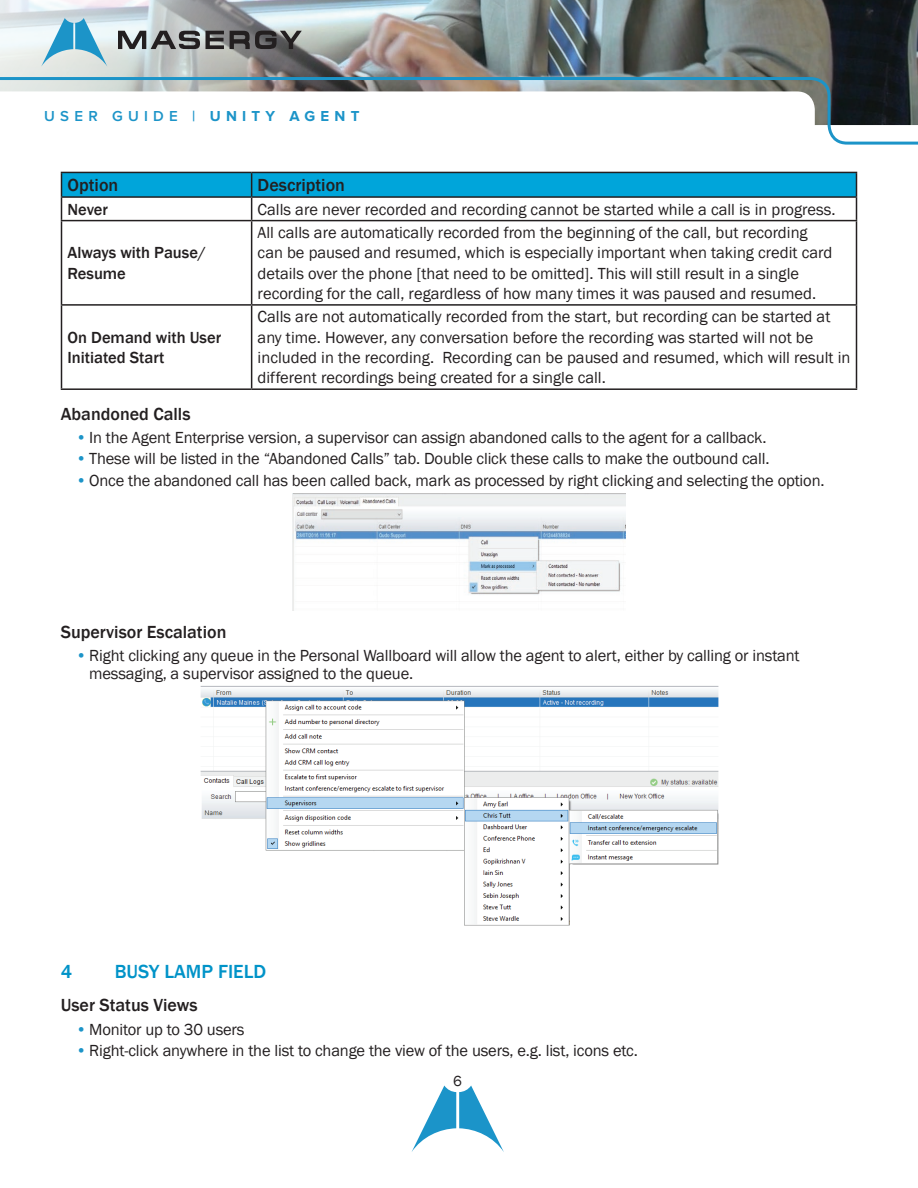
<style>
.page{position:relative;width:918px;height:1188px;background:#fff}
.page>*{position:absolute;margin:0;border:0;box-sizing:border-box;transform-origin:0 0}
.t1{font:500 19.5px "Franklin Gothic";color:#0093c8}
.t2{font:500 18px "Franklin Gothic";color:#231f20}
.t3{font:16.5px/20.2px "Franklin Gothic";color:#231f20}
.t4{font:500 16.5px/20.2px "Franklin Gothic";color:#231f20}
.t5{font:600 15px "Proxima Nova";letter-spacing:.35em;color:#1c94c8}
.t6{font:15px "Franklin Gothic";color:#231f20}
.s1{font-weight:700}
.s2{font-weight:500;color:#1c94c8}
</style>
<div class="page">
<svg style="left:412px;top:1086px;width:92px;height:66px"></svg>
<img style="left:0;top:0;width:918px;height:76px">
<svg style="left:60px;top:171px;width:755px;height:1px"></svg>
<svg style="left:0;top:76px;width:918px;height:69px"></svg>
<svg style="left:41px;top:18px;width:66px;height:49px;background:#9dccde"></svg>
<svg style="left:118px;top:31px;width:82px;height:18px"></svg>
<svg style="left:206px;top:31px;width:18px;height:18px"></svg>
<svg style="left:230px;top:31px;width:72px;height:18px"></svg>
<svg style="left:61px;top:172px;width:796px;height:48px"></svg>
<hr style="left:61px;top:220px;width:191px;height:1px;background:#231f20">
<hr style="left:61px;top:221px;width:1px;height:83px;background:#231f20">
<hr style="left:252px;top:220px;width:605px;height:1px;background:#231f20">
<hr style="left:251px;top:221px;width:1px;height:83px;background:#231f20">
<hr style="left:856px;top:221px;width:1px;height:83px;background:#231f20">
<hr style="left:61px;top:304px;width:191px;height:2px;background:#231f20">
<hr style="left:61px;top:306px;width:1px;height:82px;background:#231f20">
<hr style="left:252px;top:304px;width:605px;height:2px;background:#231f20">
<hr style="left:251px;top:306px;width:1px;height:82px;background:#231f20">
<hr style="left:856px;top:306px;width:1px;height:82px;background:#231f20">
<hr style="left:61px;top:388px;width:191px;height:2px;background:#231f20">
<hr style="left:252px;top:388px;width:605px;height:2px;background:#231f20">
<img style="left:293px;top:493px;width:332px;height:117px">
<img style="left:200px;top:686px;width:519px;height:240px">
<p class="t5" style="left:44px;top:107px;width:317px">USER GUIDE | <span class="s1">UNITY AGENT</span></p>
<p class="t2" style="left:68px;top:174px;width:52px">Option</p>
<p class="t2" style="left:258px;top:174px;width:89px">Description</p>
<p class="t4" style="left:68px;top:199px;width:42px">Never</p>
<p class="t3" style="left:258px;top:199px;width:580px">Calls are never recorded and recording cannot be started while a call is in progress.</p>
<p class="t4" style="left:68px;top:243px;width:140px">Always with Pause/<br>Resume</p>
<p class="t3" style="left:258px;top:223px;width:576px">All calls are automatically recorded from the beginning of the call, but recording can be paused and resumed, which is especially important when taking credit card details over the phone [that need to be omitted]. This will still result in a single recording for the call, regardless of how many times it was paused and resumed.</p>
<p class="t4" style="left:68px;top:327px;width:155px">On Demand with User<br>Initiated Start</p>
<p class="t3" style="left:258px;top:307px;width:594px">Calls are not automatically recorded from the start, but recording can be started at any time. However, any conversation before the recording was started will not be included in the recording. Recording can be paused and resumed, which will result in different recordings being created for a single call.</p>
<p class="t2" style="left:61px;top:402px;width:131px">Abandoned Calls</p>
<p class="t3" style="left:76px;top:428px;width:692px"><span class="s2">•</span> In the Agent Enterprise version, a supervisor can assign abandoned calls to the agent for a callback.</p>
<p class="t3" style="left:76px;top:449px;width:695px"><span class="s2">•</span> These will be listed in the “Abandoned Calls” tab. Double click these calls to make the outbound call.</p>
<p class="t3" style="left:76px;top:471px;width:750px"><span class="s2">•</span> Once the abandoned call has been called back, mark as processed by right clicking and selecting the option.</p>
<p class="t2" style="left:61px;top:620px;width:167px">Supervisor Escalation</p>
<p class="t3" style="left:89px;top:647px;width:712px;line-height:18px;text-indent:-13px"><span class="s2">•</span> Right clicking any queue in the Personal Wallboard will allow the agent to alert, either by calling or instant messaging, a supervisor assigned to the queue.</p>
<p class="t1" style="left:61px;top:960px;width:13px">4</p>
<p class="t1" style="left:115px;top:960px;width:153px">BUSY LAMP FIELD</p>
<p class="t2" style="left:61px;top:994px;width:138px">User Status Views</p>
<p class="t3" style="left:76px;top:1019px;width:170px"><span class="s2">•</span> Monitor up to 30 users</p>
<p class="t3" style="left:76px;top:1041px;width:564px"><span class="s2">•</span> Right-click anywhere in the list to change the view of the users, e.g. list, icons etc.</p>
<p class="t6" style="left:453px;top:1071px;width:10px">6</p>
</div>
